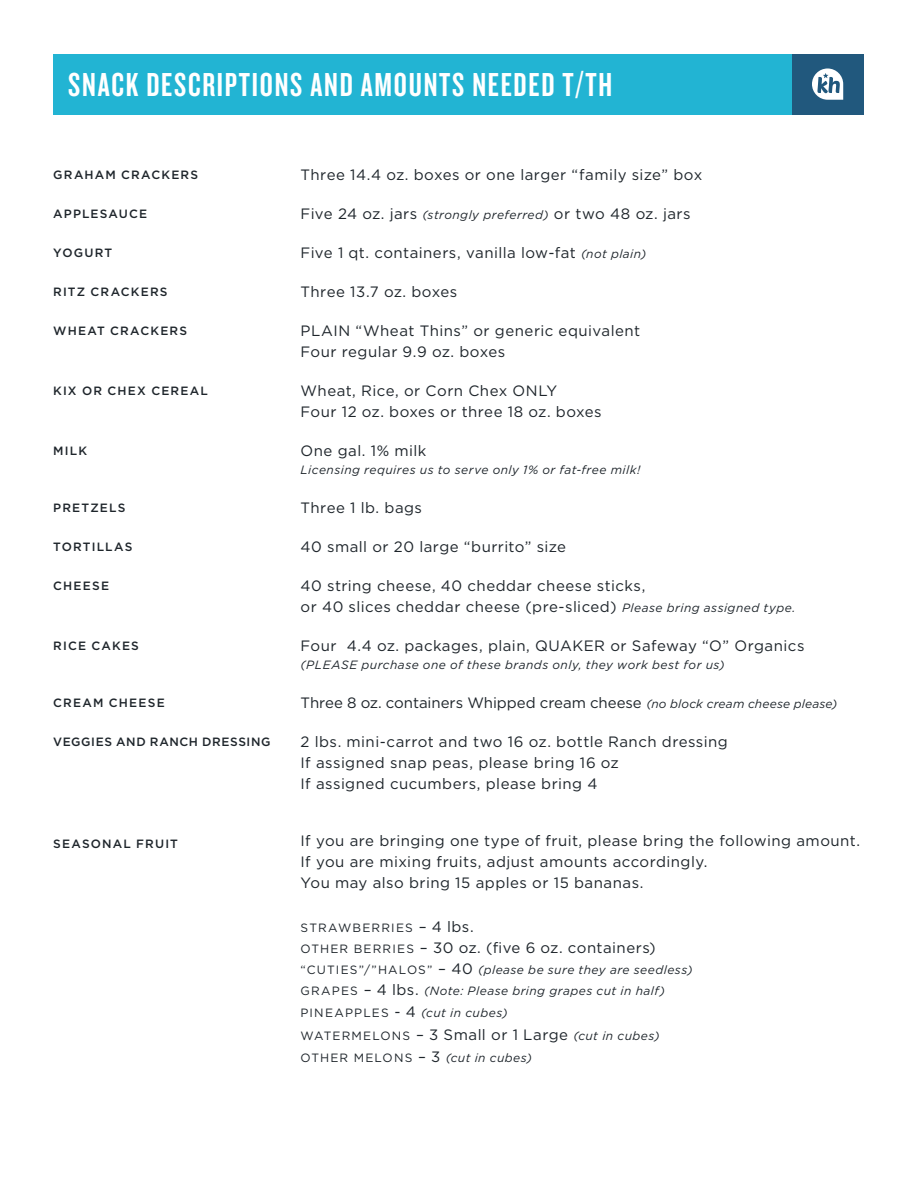
<style>
.page{position:relative;width:918px;height:1188px;background:#fff}
.page>*{position:absolute;margin:0;border:0;box-sizing:border-box;transform-origin:0 0}
.t1{font:34.5px "Knockout 48 Featherweight";letter-spacing:.05em;color:#fff}
.t2{font:15px/21px "Gotham";letter-spacing:.03em;color:#1e252b}
.t3{font:15px "Gotham";letter-spacing:-.005em;color:#1e252b}
.t4{font:italic 12px/21px "Gotham";letter-spacing:.035em;color:#1e252b}
.t5{font:500 12px "Gotham";letter-spacing:.095em;color:#1e252b}
.t6{font:500 12px "Gotham";letter-spacing:.05em;color:#1e252b}
.t7{font:12px "Gotham";letter-spacing:.1em;color:#1e252b}
.s1{font-style:italic;font-size:12px}
.s2{font-size:15px}
.s3{font-size:12px}
.s4{font-style:normal}
.s5{font-style:normal;font-size:15px}
</style>
<div class="page">
<div style="left:53px;top:54px;width:743px;height:60px;background:#22b4d3"></div>
<div style="left:792px;top:54px;width:71px;height:60px;background:#21587d"></div>
<svg style="left:812px;top:68px;width:31px;height:32px"></svg>
<h1 class="t1" style="left:68px;top:63px;width:545px">SNACK DESCRIPTIONS AND AMOUNTS NEEDED T/TH</h1>
<p class="t5" style="left:53px;top:167px;width:146px">GRAHAM CRACKERS</p>
<p class="t5" style="left:53px;top:206px;width:95px">APPLESAUCE</p>
<p class="t5" style="left:53px;top:245px;width:61px">YOGURT</p>
<p class="t5" style="left:53px;top:284px;width:116px">RITZ CRACKERS</p>
<p class="t5" style="left:53px;top:323px;width:135px">WHEAT CRACKERS</p>
<p class="t5" style="left:53px;top:383px;width:156px">KIX OR CHEX CEREAL</p>
<p class="t5" style="left:53px;top:443px;width:35px">MILK</p>
<p class="t5" style="left:53px;top:500px;width:74px">PRETZELS</p>
<p class="t5" style="left:53px;top:539px;width:81px">TORTILLAS</p>
<p class="t5" style="left:53px;top:578px;width:57px">CHEESE</p>
<p class="t5" style="left:53px;top:638px;width:87px">RICE CAKES</p>
<p class="t5" style="left:53px;top:695px;width:113px">CREAM CHEESE</p>
<p class="t6" style="left:53px;top:734px;width:219px">VEGGIES AND RANCH DRESSING</p>
<p class="t5" style="left:53px;top:836px;width:126px">SEASONAL FRUIT</p>
<p class="t2" style="left:300px;top:164px;width:403px">Three 14.4 oz. boxes or one larger “family size” box</p>
<p class="t2" style="left:300px;top:203px;width:392px">Five 24 oz. jars <span class="s1">(strongly preferred)</span> or two 48 oz. jars</p>
<p class="t2" style="left:300px;top:242px;width:347px">Five 1 qt. containers, vanilla low-fat <span class="s1">(not plain)</span></p>
<p class="t2" style="left:300px;top:281px;width:158px">Three 13.7 oz. boxes</p>
<p class="t2" style="left:300px;top:320px;width:341px">PLAIN “Wheat Thins” or generic equivalent<br>Four regular 9.9 oz. boxes</p>
<p class="t2" style="left:300px;top:380px;width:303px">Wheat, Rice, or Corn Chex ONLY<br>Four 12 oz. boxes or three 18 oz. boxes</p>
<p class="t2" style="left:300px;top:440px;width:127px">One gal. 1% milk</p>
<p class="t4" style="left:300px;top:459px;width:341px">Licensing requires us to serve only 1% or fat-free milk!</p>
<p class="t2" style="left:300px;top:497px;width:123px">Three 1 lb. bags</p>
<p class="t2" style="left:300px;top:536px;width:267px">40 small or 20 large “burrito” size</p>
<p class="t2" style="left:300px;top:575px;width:496px">40 string cheese, 40 cheddar cheese sticks,<br>or 40 slices cheddar cheese (pre-sliced) <span class="s1">Please bring assigned type.</span></p>
<p class="t2" style="left:300px;top:635px;width:506px">Four 4.4 oz. packages, plain, QUAKER or Safeway “O” Organics</p>
<p class="t4" style="left:300px;top:654px;width:426px">(PLEASE purchase one of these brands only, they work best for us)</p>
<p class="t3" style="left:300px;top:693px;width:538px">Three 8 oz. containers Whipped cream cheese <span class="s1">(no block cream cheese please)</span></p>
<p class="t2" style="left:300px;top:731px;width:429px">2 lbs. mini-carrot and two 16 oz. bottle Ranch dressing<br>If assigned snap peas, please bring 16 oz<br>If assigned cucumbers, please bring 4</p>
<p class="t2" style="left:300px;top:830px;width:561px">If you are bringing one type of fruit, please bring the following amount.<br>If you are mixing fruits, adjust amounts accordingly.<br>You may also bring 15 apples or 15 bananas.</p>
<p class="t7" style="left:300px;top:920px;width:175px">STRAWBERRIES <span class="s2">– 4 lbs.</span></p>
<p class="t2" style="left:300px;top:936px;width:357px"><span class="s3">OTHER BERRIES</span> – 30 oz. (five 6 oz. containers)</p>
<p class="t4" style="left:300px;top:959px;width:394px"><span class="s4">“CUTIES”/”HALOS”</span> <span class="s5">– 40</span> (please be sure they are seedless)<br><span class="s4">GRAPES</span> <span class="s5">– 4 lbs.</span> (Note: Please bring grapes cut in half)</p>
<p class="t4" style="left:301px;top:1002px;width:209px"><span class="s4">PINEAPPLES</span> <span class="s5">- 4</span> (cut in cubes)</p>
<p class="t2" style="left:301px;top:1023px;width:361px"><span class="s3">WATERMELONS</span> – 3 Small or 1 Large <span class="s1">(cut in cubes)</span></p>
<p class="t4" style="left:301px;top:1047px;width:233px"><span class="s4">OTHER MELONS</span> <span class="s5">– 3</span> (cut in cubes)</p>
</div>
